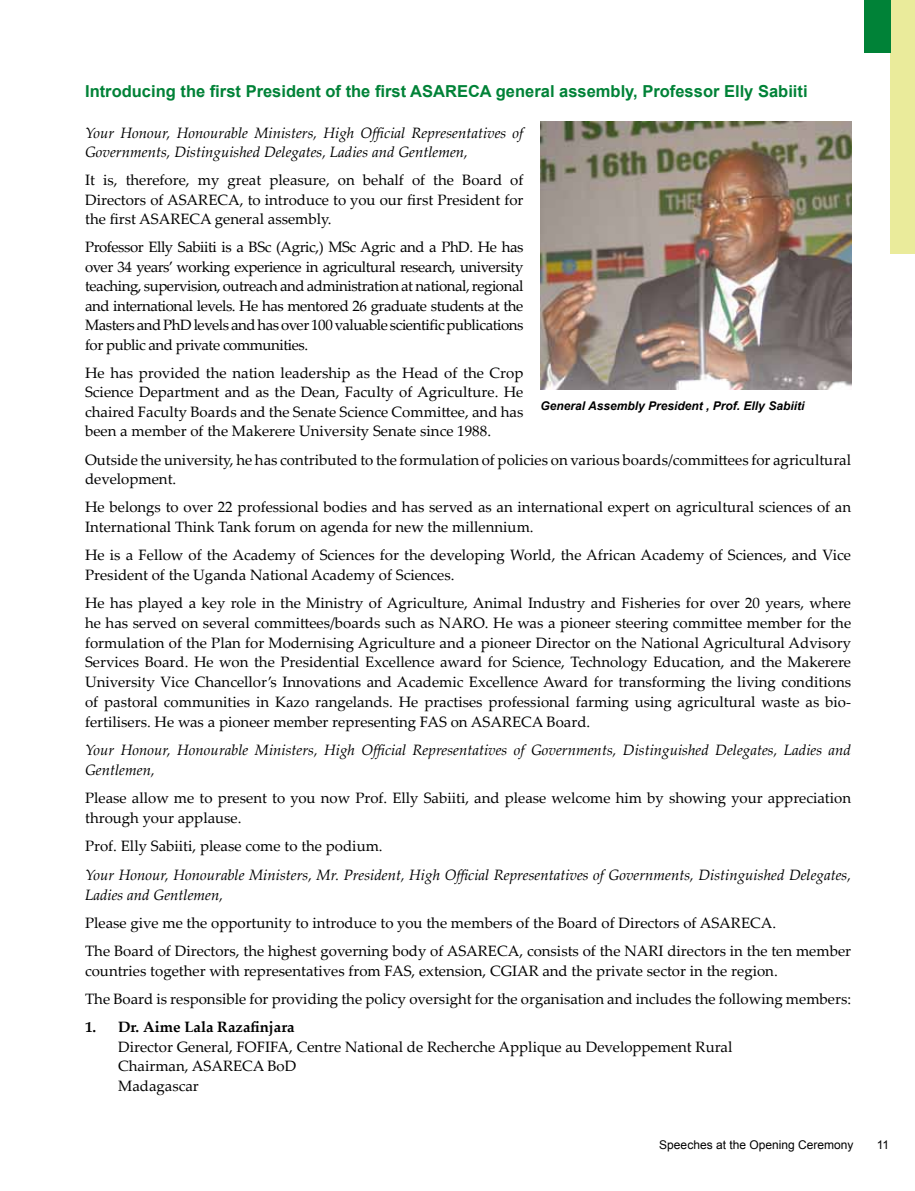
<style>
.page{position:relative;width:915px;height:1191px;background:#fff}
.page>*{position:absolute;margin:0;border:0;box-sizing:border-box;transform-origin:0 0}
.t1{font:700 16.5px "Arial";color:#008237}
.t2{font:15px/19.5px "Palatino Linotype";color:#000}
.t3{font:italic 15px/19.8px "Palatino Linotype";color:#000}
.t4{font:700 15px "Palatino Linotype";color:#000}
.t5{font:italic 700 12px "Arial";color:#000}
.t6{font:12px "Arial";color:#000}
</style>
<div class="page">
<img style="left:540px;top:122px;width:310px;height:268px">
<div style="left:890px;top:0;width:24px;height:254px;background:#eaeb9b"></div>
<div style="left:863px;top:0;width:27px;height:52px;background:#008237"></div>
<p class="t1" style="left:85px;top:80px;width:723px">Introducing the first President of the first ASARECA general assembly, Professor Elly Sabiiti</p>
<p class="t3" style="left:85px;top:122px;width:439px">Your Honour, Honourable Ministers, High Official Representatives of<br>Governments, Distinguished Delegates, Ladies and Gentlemen,</p>
<p class="t2" style="left:85px;top:170px;width:439px;text-align:justify">It is, therefore, my great pleasure, on behalf of the Board of Directors of ASARECA, to introduce to you our first President for the first ASARECA general assembly.</p>
<p class="t2" style="left:85px;top:237px;width:439px;text-align:justify">Professor Elly Sabiiti is a BSc (Agric,) MSc Agric and a PhD. He has over 34 years’ working experience in agricultural research, university teaching, supervision, outreach and administration at national, regional and international levels. He has mentored 26 graduate students at the Masters and PhD levels and has over 100 valuable scientific publications for public and private communities.</p>
<p class="t2" style="left:85px;top:362px;width:439px;text-align:justify">He has provided the nation leadership as the Head of the Crop Science Department and as the Dean, Faculty of Agriculture. He chaired Faculty Boards and the Senate Science Committee, and has been a member of the Makerere University Senate since 1988.</p>
<p class="t2" style="left:85px;top:449px;width:767px">Outside the university, he has contributed to the formulation of policies on various boards/committees for agricultural development.</p>
<p class="t2" style="left:85px;top:496px;width:767px">He belongs to over 22 professional bodies and has served as an international expert on agricultural sciences of an<br>International Think Tank forum on agenda for new the millennium.</p>
<p class="t2" style="left:85px;top:544px;width:767px">He is a Fellow of the Academy of Sciences for the developing World, the African Academy of Sciences, and Vice<br>President of the Uganda National Academy of Sciences.</p>
<p class="t2" style="left:85px;top:592px;width:767px;text-align:justify">He has played a key role in the Ministry of Agriculture, Animal Industry and Fisheries for over 20 years, where he has served on several committees/boards such as NARO. He was a pioneer steering committee member for the formulation of the Plan for Modernising Agriculture and a pioneer Director on the National Agricultural Advisory Services Board. He won the Presidential Excellence award for Science, Technology Education, and the Makerere University Vice Chancellor’s Innovations and Academic Excellence Award for transforming the living conditions of pastoral communities in Kazo rangelands. He practises professional farming using agricultural waste as bio&shy;fertilisers. He was a pioneer member representing FAS on ASARECA Board.</p>
<p class="t3" style="left:85px;top:739px;width:767px">Your Honour, Honourable Ministers, High Official Representatives of Governments, Distinguished Delegates, Ladies and<br>Gentlemen,</p>
<p class="t2" style="left:85px;top:787px;width:767px">Please allow me to present to you now Prof. Elly Sabiiti, and please welcome him by showing your appreciation through your applause.</p>
<p class="t2" style="left:85px;top:836px;width:299px">Prof. Elly Sabiiti, please come to the podium.</p>
<p class="t3" style="left:85px;top:864px;width:767px">Your Honour, Honourable Ministers, Mr. President, High Official Representatives of Governments, Distinguished Delegates,<br>Ladies and Gentlemen,</p>
<p class="t2" style="left:85px;top:908px;width:767px;line-height:28.3px">Please give me the opportunity to introduce to you the members of the Board of Directors of ASARECA.<br>The Board of Directors, the highest governing body of ASARECA, consists of the NARI directors in the ten member</p>
<p class="t2" style="left:85px;top:956px;width:767px;line-height:28.3px">countries together with representatives from FAS, extension, CGIAR and the private sector in the region.<br>The Board is responsible for providing the policy oversight for the organisation and includes the following members:</p>
<p class="t4" style="left:85px;top:1016px;width:211px">1. Dr. Aime Lala Razafinjara</p>
<p class="t2" style="left:118px;top:1036px;width:615px">Director General, FOFIFA, Centre National de Recherche Applique au Developpement Rural<br>Chairman, ASARECA BoD<br>Madagascar</p>
<p class="t5" style="left:540px;top:398px;width:265px">General Assembly President , Prof. Elly Sabiiti</p>
<p class="t6" style="left:659px;top:1136px;width:196px">Speeches at the Opening Ceremony</p>
<p class="t6" style="left:876px;top:1136px;width:14px">11</p>
</div>
